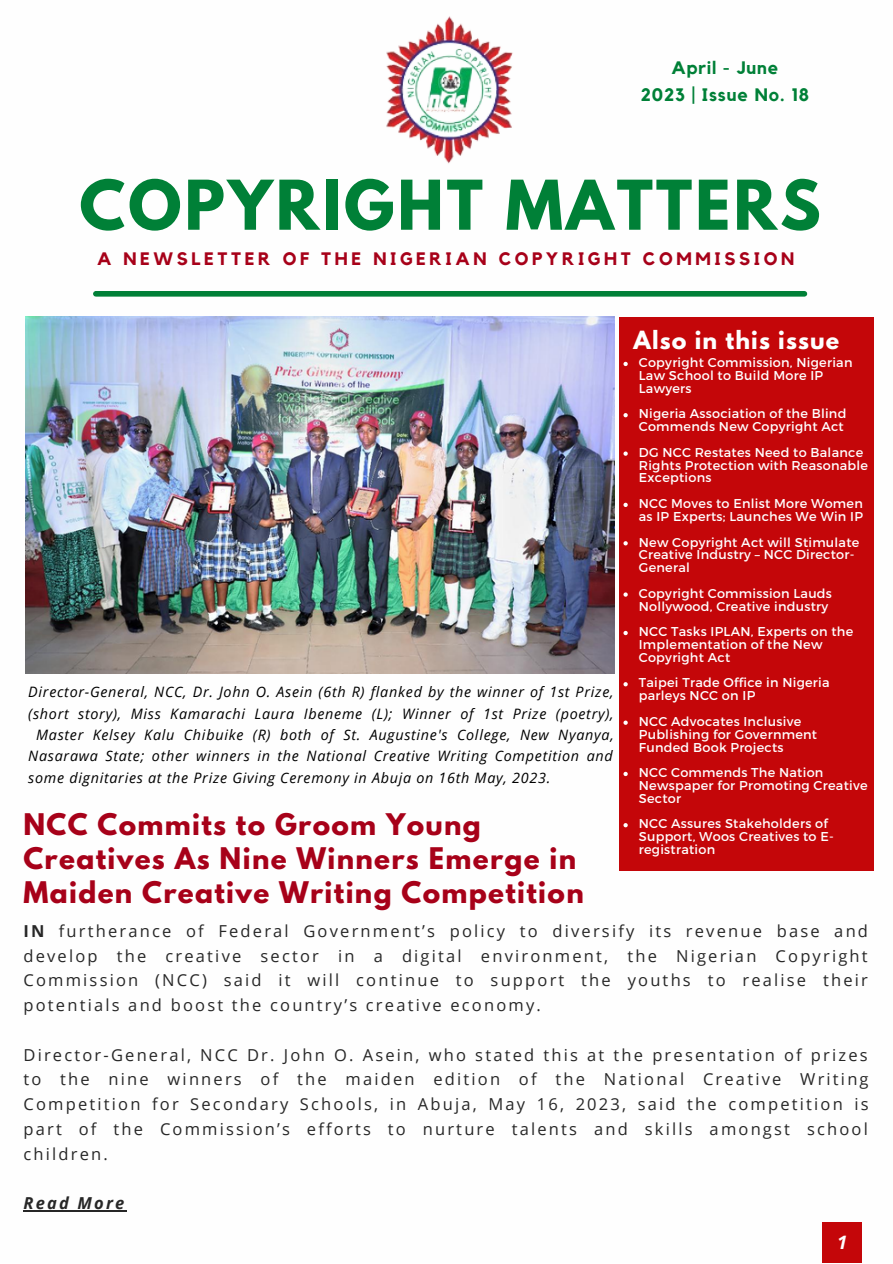
<style>
.page{position:relative;width:893px;height:1264px;background:#fff}
.page>*{position:absolute;margin:0;border:0;box-sizing:border-box;transform-origin:0 0}
.t1{font:700 60.75px "League Spartan";letter-spacing:.05em;color:#008037}
.t2{font:700 26.4px/33.8px "League Spartan";letter-spacing:.05em;color:#a70119}
.t3{font:700 22.2px "League Spartan";letter-spacing:.05em;color:#fefefe}
.t4{font:italic 700 18.45px "Open Sans";color:#fff}
.t5{font:700 18px "Kollektif";letter-spacing:.2em;color:#a70119}
.t6{font:700 18px "Kollektif";letter-spacing:.05em;color:#008037}
.t7{font:16.5px/24.8px "Open Sans";letter-spacing:.135em;color:#272727;text-align:justify}
.t8{font:italic 700 16.5px "Open Sans";letter-spacing:.135em;color:#272727}
.t9{font:italic 14.4px "Open Sans";letter-spacing:.05em;color:#000}
.t10{font:12.75px/12.8px "Montserrat";letter-spacing:.02em;color:#fff}
.s1{font-weight:700}
</style>
<div class="page">
<img style="left:386px;top:16px;width:127px;height:148px">
<div style="left:96px;top:291px;width:708px;height:5px;background:#008037"></div>
<div style="left:822px;top:1222px;width:39px;height:40px;background:#c40609"></div>
<img style="left:26px;top:317px;width:588px;height:356px">
<div style="left:619px;top:317px;width:254px;height:553px;background:#c40609"></div>
<svg style="left:623px;top:362px;width:4px;height:4px"></svg>
<svg style="left:623px;top:413px;width:4px;height:4px"></svg>
<svg style="left:623px;top:451px;width:4px;height:5px"></svg>
<svg style="left:623px;top:503px;width:4px;height:4px"></svg>
<svg style="left:623px;top:541px;width:4px;height:4px"></svg>
<svg style="left:623px;top:592px;width:4px;height:4px"></svg>
<svg style="left:623px;top:631px;width:4px;height:4px"></svg>
<svg style="left:623px;top:682px;width:4px;height:4px"></svg>
<svg style="left:623px;top:720px;width:4px;height:4px"></svg>
<svg style="left:623px;top:771px;width:4px;height:5px"></svg>
<svg style="left:623px;top:823px;width:4px;height:4px"></svg>
<hr style="left:23px;top:1210px;width:103px;height:1px;background:#272727">
<p class="t6" style="left:671px;top:59px;width:109px">April - June</p>
<p class="t6" style="left:641px;top:86px;width:170px">2023 | Issue No. 18</p>
<p class="t1" style="left:79px;top:175px;width:742px">COPYRIGHT MATTERS</p>
<p class="t5" style="left:97px;top:250px;width:698px">A NEWSLETTER OF THE NIGERIAN COPYRIGHT COMMISSION</p>
<p class="t3" style="left:633px;top:328px;width:207px">Also in this issue</p>
<p class="t10" style="left:638px;top:355px;width:215px">Copyright Commission, Nigerian<br>Law School to Build More IP<br>Lawyers</p>
<p class="t10" style="left:638px;top:407px;width:209px">Nigeria Association of the Blind<br>Commends New Copyright Act</p>
<p class="t10" style="left:638px;top:445px;width:231px">DG NCC Restates Need to Balance<br>Rights Protection with Reasonable<br>Exceptions</p>
<p class="t10" style="left:638px;top:496px;width:226px">NCC Moves to Enlist More Women as IP Experts; Launches We Win IP</p>
<p class="t10" style="left:638px;top:535px;width:222px">New Copyright Act will Stimulate<br>Creative Industry – NCC Director-<br>General</p>
<p class="t10" style="left:638px;top:586px;width:195px">Copyright Commission Lauds<br>Nollywood, Creative industry</p>
<p class="t10" style="left:638px;top:624px;width:216px">NCC Tasks IPLAN, Experts on the<br>Implementation of the New<br>Copyright Act</p>
<p class="t10" style="left:638px;top:676px;width:192px">Taipei Trade Office in Nigeria parleys NCC on IP</p>
<p class="t10" style="left:638px;top:714px;width:180px">NCC Advocates Inclusive<br>Publishing for Government<br>Funded Book Projects</p>
<p class="t10" style="left:638px;top:765px;width:230px">NCC Commends The Nation<br>Newspaper for Promoting Creative<br>Sector</p>
<p class="t10" style="left:638px;top:816px;width:196px">NCC Assures Stakeholders of<br>Support, Woos Creatives to E&shy;registration</p>
<p class="t9" style="left:28px;top:681px;width:586px">Director-General, NCC, Dr. John O. Asein (6th R) flanked by the winner of 1st Prize,</p>
<p class="t9" style="left:28px;top:703px;width:587px">(short story), Miss Kamarachi Laura Ibeneme (L); Winner of 1st Prize (poetry),</p>
<p class="t9" style="left:36px;top:724px;width:579px">Master Kelsey Kalu Chibuike (R) both of St. Augustine's College, New Nyanya,</p>
<p class="t9" style="left:28px;top:746px;width:586px">Nasarawa State; other winners in the National Creative Writing Competition and</p>
<p class="t9" style="left:28px;top:767px;width:523px">some dignitaries at the Prize Giving Ceremony in Abuja on 16th May, 2023.</p>
<p class="t2" style="left:23px;top:811px;width:561px">NCC Commits to Groom Young<br>Creatives As Nine Winners Emerge in<br>Maiden Creative Writing Competition</p>
<p class="t7" style="left:23px;top:918px;width:846px"><span class="s1">IN</span> furtherance of Federal Government’s policy to diversify its revenue base and develop the creative sector in a digital environment, the Nigerian Copyright Commission (NCC) said it will continue to support the youths to realise their potentials and boost the country’s creative economy.</p>
<p class="t7" style="left:23px;top:1041px;width:846px">Director-General, NCC Dr. John O. Asein, who stated this at the presentation of prizes to the nine winners of the maiden edition of the National Creative Writing Competition for Secondary Schools, in Abuja, May 16, 2023, said the competition is part of the Commission’s efforts to nurture talents and skills amongst school children.</p>
<p class="t8" style="left:23px;top:1191px;width:102px">Read More</p>
<p class="t4" style="left:837px;top:1229px;width:12px">1</p>
</div>
